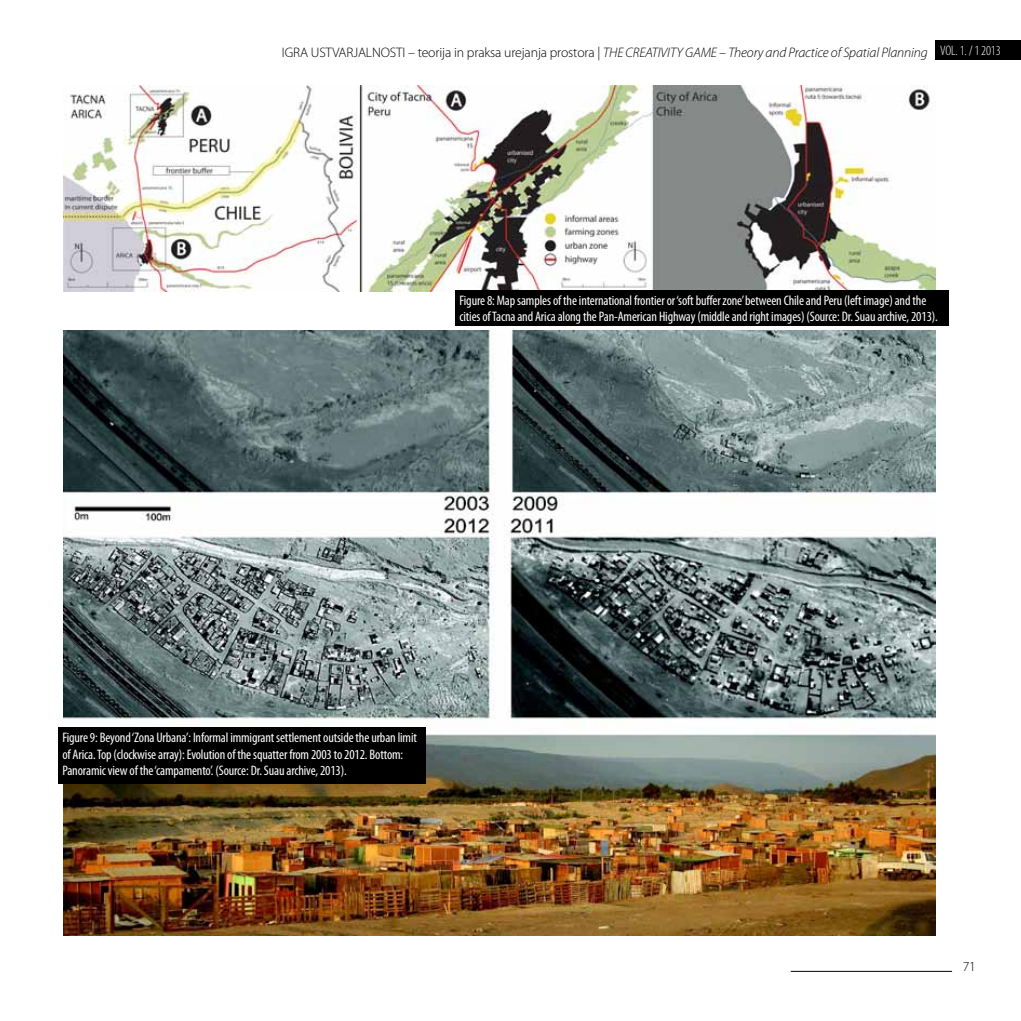
<style>
.page{position:relative;width:1021px;height:1021px;background:#fff}
.page>*{position:absolute;margin:0;border:0;box-sizing:border-box;transform-origin:0 0}
.t1{font:condensed 13.8px/16.5px "Myriad Pro";letter-spacing:-.01em;color:#fff}
.t2{font:italic 300 13.8px "Myriad Pro";letter-spacing:-.01em;color:#000}
.t3{font:300 13.8px "Myriad Pro";color:#000}
.s1{font-style:normal}
.s2{font-style:normal;font-stretch:condensed;color:#fff}
</style>
<div class="page">
<hr style="left:790px;top:970px;width:162px;height:1px;background:#000">
<div style="left:935px;top:41px;width:85px;height:19px;background:#000"></div>
<img style="left:64px;top:85px;width:871px;height:207px">
<img style="left:64px;top:331px;width:871px;height:604px">
<div style="left:58px;top:727px;width:367px;height:56px;background:#000"></div>
<div style="left:455px;top:290px;width:493px;height:35px;background:#000"></div>
<p class="t2" style="left:282px;top:45px;width:720px"><span class="s1">IGRA USTVARJALNOSTI – teorija in praksa urejanja prostora |</span> THE CREATIVITY GAME – Theory and Practice of Spatial Planning <span class="s2">VOL. 1. / 1 2013</span></p>
<p class="t1" style="left:459px;top:291px;width:480px">Figure 8: Map samples of the international frontier or ‘soft buffer zone’ between Chile and Peru (left image) and the cities of Tacna and Arica along the Pan-American Highway (middle and right images) (Source: Dr. Suau archive, 2013).</p>
<p class="t1" style="left:62px;top:729px;width:356px">Figure 9: Beyond ‘Zona Urbana’: Informal immigrant settlement outside the urban limit of Arica. Top (clockwise array): Evolution of the squatter from 2003 to 2012. Bottom:<br>Panoramic view of the ‘campamento’. (Source: Dr. Suau archive, 2013).</p>
<p class="t3" style="left:962px;top:959px;width:15px">71</p>
</div>
